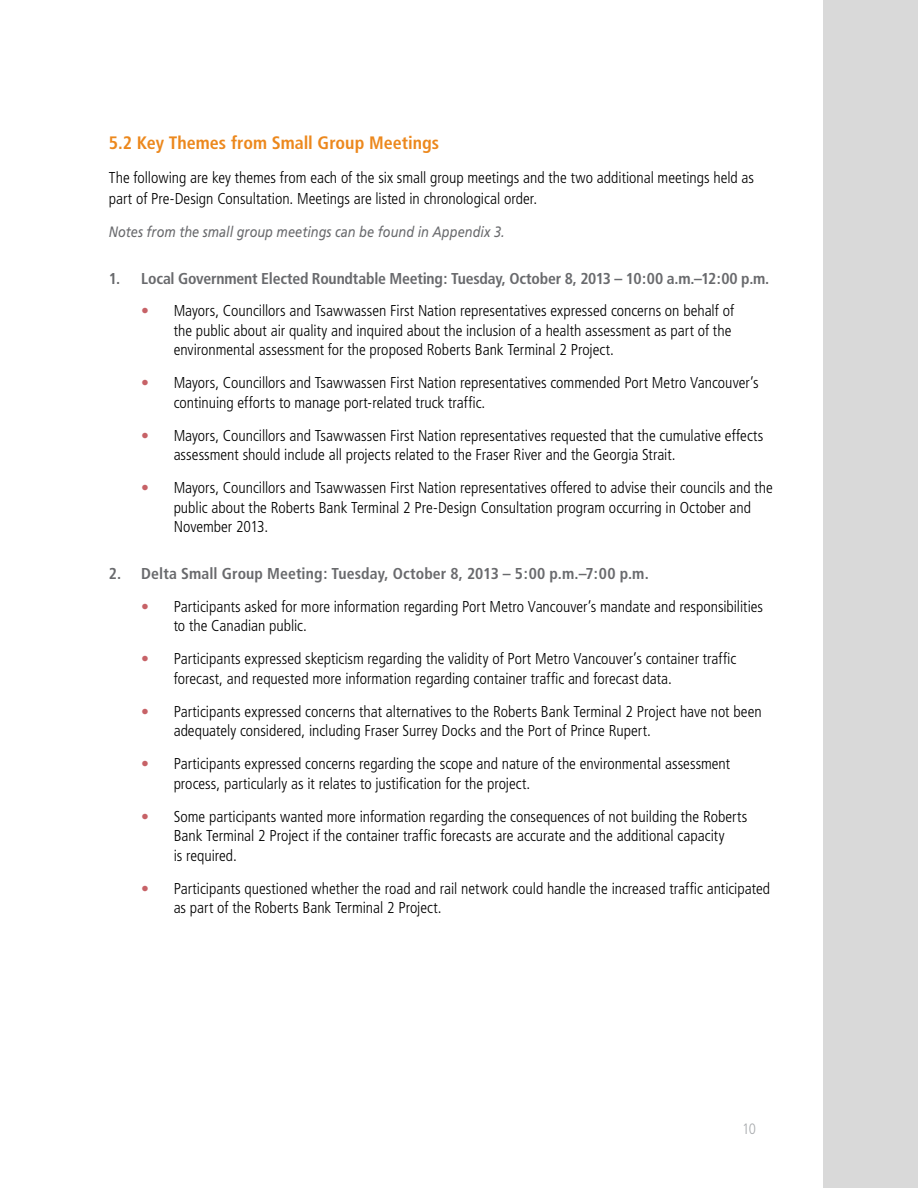
<style>
.page{position:relative;width:918px;height:1188px;background:#fff}
.page>*{position:absolute;margin:0;border:0;box-sizing:border-box;transform-origin:0 0}
.t1{font:700 condensed 18px "Frutiger";color:#ec881d}
.t2{font:300 condensed 15.75px/19.5px "Frutiger";color:#000}
.t3{font:700 condensed 15.75px "Frutiger";letter-spacing:-.01em;color:#696a6d}
.t4{font:italic 15px "Frutiger";letter-spacing:.005em;color:#696a6d;scale:.85 1}
.t5{font:300 condensed 15px "Frutiger";color:#a8aaad}
.s1{color:#c76267}
</style>
<div class="page">
<div style="left:824px;top:0;width:94px;height:1188px;background:#d9d9d9"></div>
<p class="t1" style="left:109px;top:132px;width:332px">5.2 Key Themes from Small Group Meetings</p>
<p class="t2" style="left:109px;top:167px;width:647px;line-height:21px">The following are key themes from each of the six small group meetings and the two additional meetings held as part of Pre-Design Consultation. Meetings are listed in chronological order.</p>
<p class="t4" style="left:109px;top:223px;width:467px">Notes from the small group meetings can be found in Appendix 3.</p>
<p class="t3" style="left:109px;top:269px;width:662px">1. Local Government Elected Roundtable Meeting: Tuesday, October 8, 2013 – 10:00 a.m.–12:00 p.m.</p>
<p class="t2" style="left:174px;top:302px;width:562px;text-indent:-32px"><span class="s1">•</span> Mayors, Councillors and Tsawwassen First Nation representatives expressed concerns on behalf of the public about air quality and inquired about the inclusion of a health assessment as part of the environmental assessment for the proposed Roberts Bank Terminal 2 Project.</p>
<p class="t2" style="left:174px;top:374px;width:587px;text-indent:-32px"><span class="s1">•</span> Mayors, Councillors and Tsawwassen First Nation representatives commended Port Metro Vancouver’s continuing efforts to manage port-related truck traffic.</p>
<p class="t2" style="left:174px;top:426px;width:591px;text-indent:-32px"><span class="s1">•</span> Mayors, Councillors and Tsawwassen First Nation representatives requested that the cumulative effects assessment should include all projects related to the Fraser River and the Georgia Strait.</p>
<p class="t2" style="left:174px;top:479px;width:601px;text-indent:-32px"><span class="s1">•</span> Mayors, Councillors and Tsawwassen First Nation representatives offered to advise their councils and the public about the Roberts Bank Terminal 2 Pre-Design Consultation program occurring in October and<br>November 2013.</p>
<p class="t3" style="left:109px;top:564px;width:541px">2. Delta Small Group Meeting: Tuesday, October 8, 2013 – 5:00 p.m.–7:00 p.m.</p>
<p class="t2" style="left:174px;top:597px;width:591px;text-indent:-32px"><span class="s1">•</span> Participants asked for more information regarding Port Metro Vancouver’s mandate and responsibilities to the Canadian public.</p>
<p class="t2" style="left:174px;top:649px;width:564px;text-indent:-32px"><span class="s1">•</span> Participants expressed skepticism regarding the validity of Port Metro Vancouver’s container traffic forecast, and requested more information regarding container traffic and forecast data.</p>
<p class="t2" style="left:174px;top:702px;width:589px;text-indent:-32px"><span class="s1">•</span> Participants expressed concerns that alternatives to the Roberts Bank Terminal 2 Project have not been adequately considered, including Fraser Surrey Docks and the Port of Prince Rupert.</p>
<p class="t2" style="left:174px;top:754px;width:558px;text-indent:-32px"><span class="s1">•</span> Participants expressed concerns regarding the scope and nature of the environmental assessment process, particularly as it relates to justification for the project.</p>
<p class="t2" style="left:174px;top:807px;width:575px;text-indent:-32px"><span class="s1">•</span> Some participants wanted more information regarding the consequences of not building the Roberts<br>Bank Terminal 2 Project if the container traffic forecasts are accurate and the additional capacity<br>is required.</p>
<p class="t2" style="left:174px;top:879px;width:598px;text-indent:-32px"><span class="s1">•</span> Participants questioned whether the road and rail network could handle the increased traffic anticipated as part of the Roberts Bank Terminal 2 Project.</p>
<p class="t5" style="left:742px;top:1121px;width:15px">10</p>
</div>
